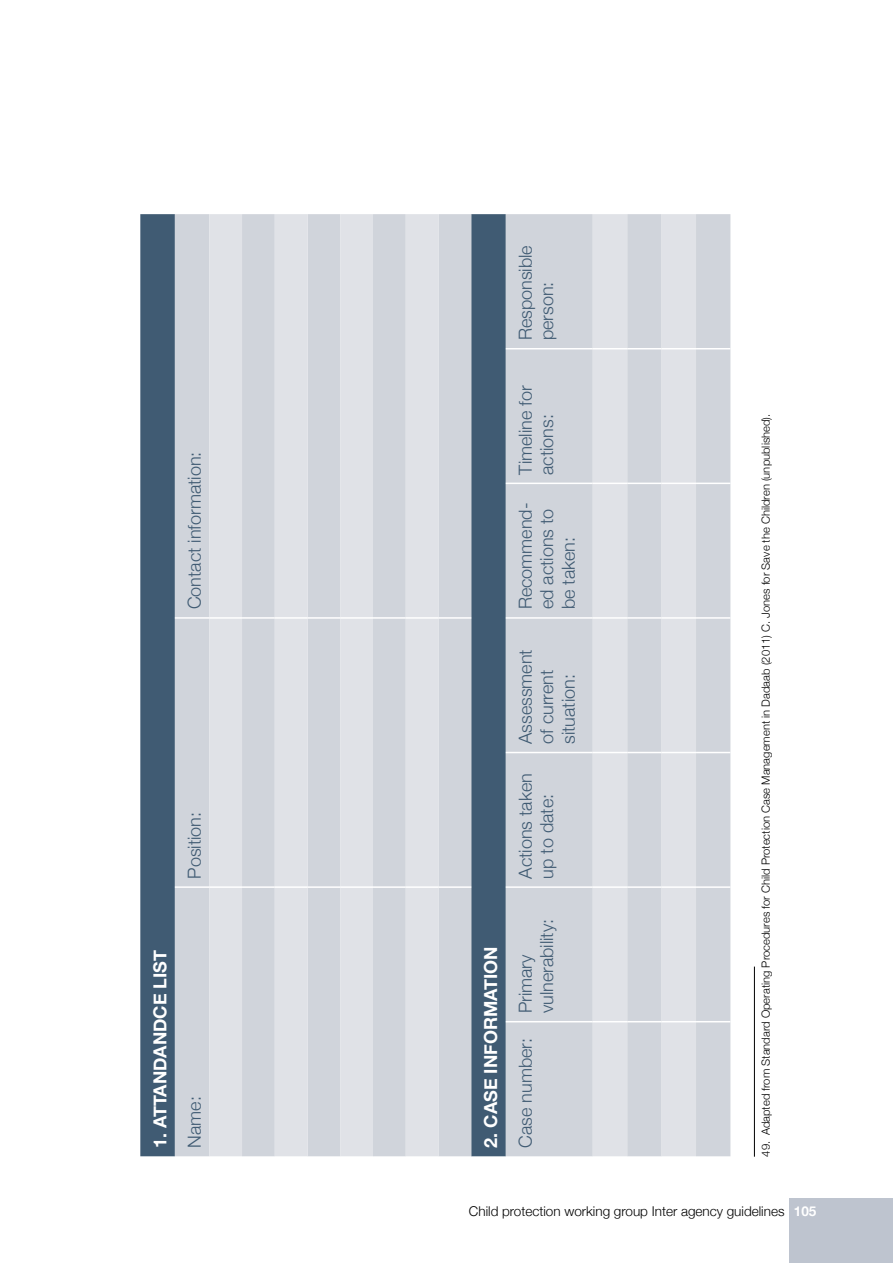
<style>
.page{position:relative;width:893px;height:1263px;background:#fff}
.page>*{position:absolute;margin:0;border:0;box-sizing:border-box;transform-origin:0 0}
.t1{font:300 18px/21.6px "Helvetica Neue";color:#405b73}
.t2{font:700 18px "Helvetica Neue";color:#fff}
.t3{font:300 13.5px "Helvetica Neue";color:#000}
.t4{font:300 11.25px "Helvetica Neue";color:#000}
.s1{font-weight:700;color:#fff}
</style>
<div class="page">
<div style="left:790px;top:1198px;width:103px;height:65px;background:#bec4cf"></div>
<hr style="left:754px;top:966px;width:1px;height:191px;background:#000">
<div style="left:140px;top:214px;width:35px;height:942px;background:#405b73"></div>
<div style="left:175px;top:214px;width:555px;height:942px;background:#d0d4db"></div>
<svg style="left:209px;top:214px;width:487px;height:942px;background:#ccd1d8"></svg>
<hr style="left:175px;top:886px;width:34px;height:2px;background:#fff">
<hr style="left:175px;top:617px;width:34px;height:2px;background:#fff">
<hr style="left:209px;top:886px;width:33px;height:2px;background:#fff">
<hr style="left:209px;top:617px;width:33px;height:2px;background:#fff">
<hr style="left:242px;top:886px;width:33px;height:2px;background:#fff">
<hr style="left:242px;top:617px;width:33px;height:2px;background:#fff">
<hr style="left:275px;top:886px;width:33px;height:2px;background:#fff">
<hr style="left:275px;top:617px;width:33px;height:2px;background:#fff">
<hr style="left:308px;top:886px;width:32px;height:2px;background:#fff">
<hr style="left:308px;top:617px;width:32px;height:2px;background:#fff">
<hr style="left:340px;top:886px;width:33px;height:2px;background:#fff">
<hr style="left:340px;top:617px;width:33px;height:2px;background:#fff">
<hr style="left:373px;top:886px;width:33px;height:2px;background:#fff">
<hr style="left:373px;top:617px;width:33px;height:2px;background:#fff">
<hr style="left:406px;top:886px;width:32px;height:2px;background:#fff">
<hr style="left:406px;top:617px;width:32px;height:2px;background:#fff">
<hr style="left:438px;top:886px;width:33px;height:2px;background:#fff">
<hr style="left:438px;top:617px;width:33px;height:2px;background:#fff">
<hr style="left:506px;top:1021px;width:87px;height:1px;background:#fff">
<hr style="left:506px;top:886px;width:87px;height:2px;background:#fff">
<hr style="left:506px;top:752px;width:87px;height:1px;background:#fff">
<hr style="left:506px;top:617px;width:87px;height:2px;background:#fff">
<hr style="left:506px;top:483px;width:87px;height:1px;background:#fff">
<hr style="left:506px;top:348px;width:87px;height:1px;background:#fff">
<hr style="left:593px;top:1021px;width:34px;height:1px;background:#fff">
<hr style="left:593px;top:886px;width:34px;height:2px;background:#fff">
<hr style="left:593px;top:752px;width:34px;height:1px;background:#fff">
<hr style="left:593px;top:617px;width:34px;height:2px;background:#fff">
<hr style="left:593px;top:483px;width:34px;height:1px;background:#fff">
<hr style="left:593px;top:348px;width:34px;height:1px;background:#fff">
<hr style="left:627px;top:1021px;width:35px;height:1px;background:#fff">
<hr style="left:627px;top:886px;width:35px;height:2px;background:#fff">
<hr style="left:627px;top:752px;width:35px;height:1px;background:#fff">
<hr style="left:627px;top:617px;width:35px;height:2px;background:#fff">
<hr style="left:627px;top:483px;width:35px;height:1px;background:#fff">
<hr style="left:627px;top:348px;width:35px;height:1px;background:#fff">
<hr style="left:662px;top:1021px;width:34px;height:1px;background:#fff">
<hr style="left:662px;top:886px;width:34px;height:2px;background:#fff">
<hr style="left:662px;top:752px;width:34px;height:1px;background:#fff">
<hr style="left:662px;top:617px;width:34px;height:2px;background:#fff">
<hr style="left:662px;top:483px;width:34px;height:1px;background:#fff">
<hr style="left:662px;top:348px;width:34px;height:1px;background:#fff">
<hr style="left:696px;top:1021px;width:34px;height:1px;background:#fff">
<hr style="left:696px;top:886px;width:34px;height:2px;background:#fff">
<hr style="left:696px;top:752px;width:34px;height:1px;background:#fff">
<hr style="left:696px;top:617px;width:34px;height:2px;background:#fff">
<hr style="left:696px;top:483px;width:34px;height:1px;background:#fff">
<hr style="left:696px;top:348px;width:34px;height:1px;background:#fff">
<p class="t1" style="left:183px;top:609px;width:159px;rotate:-90deg">Contact information:</p>
<p class="t1" style="left:183px;top:879px;width:68px;rotate:-90deg">Position:</p>
<p class="t2" style="left:146px;top:1148px;width:199px;rotate:-90deg">1. ATTANDANDCE LIST</p>
<p class="t1" style="left:183px;top:1148px;width:53px;rotate:-90deg">Name:</p>
<p class="t2" style="left:477px;top:1148px;width:203px;rotate:-90deg">2. CASE INFORMATION</p>
<p class="t1" style="left:513px;top:340px;width:97px;rotate:-90deg">Responsible person:</p>
<p class="t1" style="left:513px;top:475px;width:91px;rotate:-90deg">Timeline for actions:</p>
<p class="t1" style="left:513px;top:609px;width:108px;rotate:-90deg">Recommend&shy;ed actions to be taken:</p>
<p class="t1" style="left:513px;top:744px;width:96px;rotate:-90deg">Assessment of current situation:</p>
<p class="t1" style="left:513px;top:879px;width:107px;rotate:-90deg">Actions taken up to date:</p>
<p class="t1" style="left:513px;top:1013px;width:96px;rotate:-90deg">Primary vulnerability:</p>
<p class="t1" style="left:513px;top:1148px;width:111px;rotate:-90deg">Case number:</p>
<p class="t4" style="left:757px;top:1157px;width:744px;rotate:-90deg">49. Adapted from Standard Operating Procedures for Child Protection Case Management in Dadaab (2011) C. Jones for Save the Children (unpublished).</p>
<p class="t3" style="left:469px;top:1200px;width:349px">Child protection working group Inter agency guidelines <span class="s1">105</span></p>
</div>
